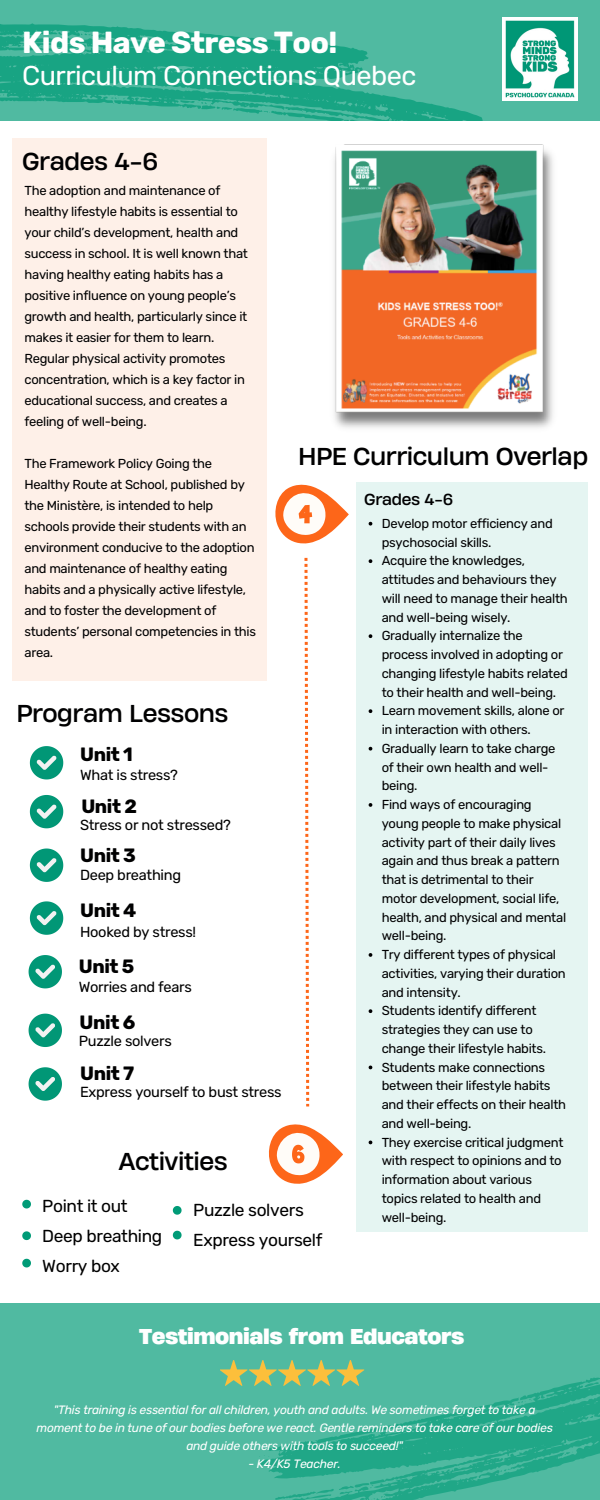
<style>
.page{position:relative;width:600px;height:1500px;background:#fff}
.page>*{position:absolute;margin:0;border:0;box-sizing:border-box;transform-origin:0 0}
.t1{font:700 30.4px "Rubik";letter-spacing:-.02em;color:#fff}
.t2{font:27.2px "Rubik";letter-spacing:-.02em;color:#fff}
.t3{font:23px "Heading Now 74";letter-spacing:-.02em;color:#000001}
.t4{font:700 20.2px "Heading Now 76";letter-spacing:-.02em;color:#fff}
.t5{font:700 19.2px "Rubik";letter-spacing:-.02em;color:#000001}
.t6{font:17.3px/30px "Rubik";letter-spacing:-.02em;color:#000}
.t7{font:15px "Heading Now 74";letter-spacing:-.02em;color:#000001}
.t8{font:14.6px "Rubik";letter-spacing:-.02em;color:#000}
.t9{font:13px/18.8px "Rubik";letter-spacing:-.02em;color:#000001}
.t10{font:italic 12.1px/18px "Rubik";letter-spacing:-.02em;color:#fff;text-align:center}
</style>
<div class="page">
<div style="left:0;top:1303px;width:600px;height:197px;background:#50baa1"></div>
<div style="left:0;top:0;width:600px;height:121px;background:#50baa1"></div>
<svg style="left:0;top:23px;width:483px;height:98px"></svg>
<svg style="left:259px;top:1369px;width:341px;height:131px"></svg>
<svg style="left:220px;top:1360px;width:144px;height:26px"></svg>
<img style="left:503px;top:18px;width:75px;height:83px">
<svg style="left:30px;top:746px;width:33px;height:33px"></svg>
<svg style="left:30px;top:795px;width:33px;height:33px"></svg>
<svg style="left:30px;top:849px;width:33px;height:33px"></svg>
<svg style="left:30px;top:901px;width:33px;height:34px"></svg>
<div style="left:357px;top:483px;width:231px;height:749px;background:#e5f5f2"></div>
<div style="left:13px;top:139px;width:253px;height:542px;background:#fef0e8"></div>
<svg style="left:275px;top:484px;width:74px;height:60px"></svg>
<svg style="left:268px;top:1124px;width:75px;height:60px"></svg>
<svg style="left:22px;top:1200px;width:9px;height:8px"></svg>
<svg style="left:22px;top:1231px;width:9px;height:9px"></svg>
<svg style="left:22px;top:1259px;width:9px;height:8px"></svg>
<svg style="left:29px;top:955px;width:33px;height:33px"></svg>
<svg style="left:29px;top:1014px;width:33px;height:33px"></svg>
<svg style="left:29px;top:1067px;width:33px;height:34px"></svg>
<svg style="left:173px;top:1206px;width:9px;height:9px"></svg>
<svg style="left:173px;top:1231px;width:9px;height:8px"></svg>
<img style="left:334px;top:144px;width:219px;height:284px">
<svg style="left:369px;top:522px;width:3px;height:4px"></svg>
<svg style="left:369px;top:559px;width:3px;height:4px"></svg>
<svg style="left:369px;top:634px;width:3px;height:4px"></svg>
<svg style="left:369px;top:709px;width:3px;height:4px"></svg>
<svg style="left:369px;top:747px;width:3px;height:4px"></svg>
<svg style="left:369px;top:803px;width:3px;height:4px"></svg>
<svg style="left:369px;top:953px;width:3px;height:4px"></svg>
<svg style="left:369px;top:1009px;width:3px;height:4px"></svg>
<svg style="left:304px;top:558px;width:5px;height:548px"></svg>
<p class="t1" style="left:22px;top:25px;width:317px">Kids Have Stress Too!</p>
<h2 class="t2" style="left:22px;top:60px;width:396px">Curriculum Connections Quebec</h2>
<p class="t3" style="left:22px;top:145px;width:138px">Grades 4-6</p>
<p class="t9" style="left:24px;top:180px;width:225px;line-height:21px">The adoption and maintenance of healthy lifestyle habits is essential to your child’s development, health and success in school. It is well known that having healthy eating habits has a positive influence on young people’s growth and health, particularly since it makes it easier for them to learn.<br>Regular physical activity promotes concentration, which is a key factor in educational success, and creates a feeling of well-being.</p>
<h5 class="t9" style="left:24px;top:453px;width:233px;line-height:21px">The Framework Policy Going the Healthy Route at School, published by the Ministère, is intended to help schools provide their students with an environment conducive to the adoption and maintenance of healthy eating habits and a physically active lifestyle, and to foster the development of students’ personal competencies in this area.</h5>
<p class="t3" style="left:298px;top:441px;width:291px">HPE Curriculum Overlap</p>
<p class="t7" style="left:364px;top:490px;width:90px">Grades 4-6</p>
<h3 class="t9" style="left:382px;top:514px;width:173px">Develop motor efficiency and psychosocial skills.</h3>
<h3 class="t9" style="left:382px;top:551px;width:188px">Acquire the knowledges, attitudes and behaviours they will need to manage their health and well-being wisely.</h3>
<p class="t9" style="left:382px;top:626px;width:188px">Gradually internalize the process involved in adopting or changing lifestyle habits related to their health and well-being.</p>
<p class="t9" style="left:382px;top:701px;width:184px">Learn movement skills, alone or in interaction with others.</p>
<p class="t9" style="left:382px;top:739px;width:175px">Gradually learn to take charge of their own health and well&shy;being.</p>
<p class="t9" style="left:382px;top:795px;width:186px">Find ways of encouraging young people to make physical activity part of their daily lives again and thus break a pattern that is detrimental to their motor development, social life, health, and physical and mental well-being.</p>
<p class="t9" style="left:382px;top:945px;width:186px">Try different types of physical activities, varying their duration and intensity.</p>
<p class="t9" style="left:382px;top:1001px;width:166px">Students identify different strategies they can use to change their lifestyle habits.</p>
<p class="t9" style="left:382px;top:1058px;width:186px">Students make connections between their lifestyle habits and their effects on their health and well-being.</p>
<p class="t9" style="left:382px;top:1133px;width:183px">They exercise critical judgment with respect to opinions and to information about various topics related to health and well-being.</p>
<p class="t3" style="left:16px;top:698px;width:214px">Program Lessons</p>
<h3 class="t5" style="left:80px;top:743px;width:54px">Unit 1</h3>
<h5 class="t8" style="left:80px;top:766px;width:99px">What is stress?</h5>
<p class="t5" style="left:81px;top:795px;width:57px">Unit 2</p>
<p class="t8" style="left:80px;top:816px;width:152px">Stress or not stressed?</p>
<p class="t5" style="left:80px;top:844px;width:57px">Unit 3</p>
<h5 class="t8" style="left:80px;top:866px;width:103px">Deep breathing</h5>
<p class="t5" style="left:80px;top:899px;width:58px">Unit 4</p>
<h5 class="t8" style="left:80px;top:923px;width:118px">Hooked by stress!</h5>
<p class="t5" style="left:79px;top:955px;width:57px">Unit 5</p>
<p class="t8" style="left:79px;top:978px;width:115px">Worries and fears</p>
<h5 class="t5" style="left:80px;top:1011px;width:57px">Unit 6</h5>
<p class="t8" style="left:79px;top:1032px;width:95px">Puzzle solvers</p>
<p class="t5" style="left:80px;top:1062px;width:56px">Unit 7</p>
<p class="t8" style="left:80px;top:1084px;width:203px">Express yourself to bust stress</p>
<p class="t3" style="left:118px;top:1145px;width:111px">Activities</p>
<p class="t6" style="left:42px;top:1191px;width:122px">Point it out<br>Deep breathing<br>Worry box</p>
<h5 class="t6" style="left:193px;top:1195px;width:131px">Puzzle solvers<br>Express yourself</h5>
<p class="t4" style="left:139px;top:1322px;width:327px">Testimonials from Educators</p>
<p class="t10" style="left:37px;top:1401px;width:518px">"This training is essential for all children, youth and adults. We sometimes forget to take a moment to be in tune of our bodies before we react. Gentle reminders to take care of our bodies and guide others with tools to succeed!"</p>
<p class="t10" style="left:249px;top:1455px;width:94px">- K4/K5 Teacher.</p>
</div>
